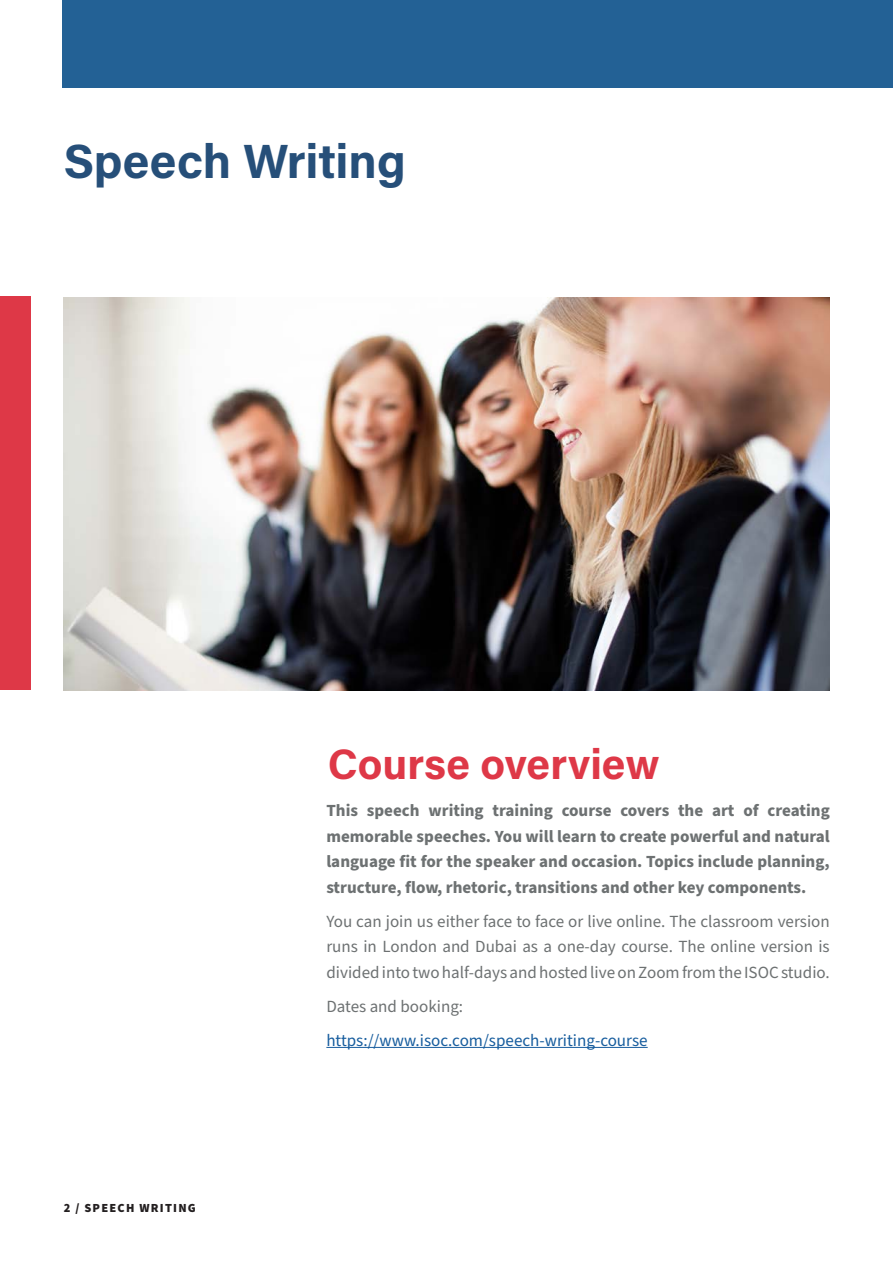
<style>
.page{position:relative;width:893px;height:1263px;background:#fff}
.page>*{position:absolute;margin:0;border:0;box-sizing:border-box;transform-origin:0 0}
.Titles{font:700 48px "Acumin Pro";color:#264f79}
.ISOC_H1_red{font:700 42.6px "Acumin Pro";color:#de3847}
.ISOC_large_body_text{font:700 17.1px/25.5px "Source Sans Pro";color:#6d7172;text-align:justify}
.ISOC_large_body_text-2{font:17.1px/25.5px "Source Sans Pro";color:#6d7172;text-align:justify}
.ISOC_large_body_text-3{font:17.1px "Source Sans Pro";color:#175d9e}
.t1{font:900 12.3px "Source Sans Pro";letter-spacing:.1em;color:#231f20}
</style>
<div class="page">
<div style="left:62px;top:0;width:831px;height:88px;background:#236195"></div>
<div style="left:0;top:296px;width:31px;height:394px;background:#de3847"></div>
<hr style="left:326px;top:1047px;width:322px;height:1px;background:#175d9e">
<img style="left:64px;top:298px;width:765px;height:393px">
<p class="Titles" style="left:64px;top:128px;width:343px">Speech Writing</p>
<p class="t1" style="left:64px;top:1199px;width:134px">2 / SPEECH WRITING</p>
<p class="ISOC_H1_red" style="left:328px;top:734px;width:333px">Course overview</p>
<p class="ISOC_large_body_text" style="left:326px;top:798px;width:505px">This speech writing training course covers the art of creating memorable speeches. You will learn to create powerful and natural language fit for the speaker and occasion. Topics include planning, structure, flow, rhetoric, transitions and other key components.</p>
<p class="ISOC_large_body_text-2" style="left:326px;top:909px;width:505px">You can join us either face to face or live online. The classroom version runs in London and Dubai as a one-day course. The online version is divided into two half-days and hosted live on Zoom from the ISOC studio.</p>
<p class="ISOC_large_body_text-2" style="left:326px;top:994px;width:138px">Dates and booking:</p>
<p class="ISOC_large_body_text-3" style="left:326px;top:1029px;width:323px">https://www.isoc.com/speech-writing-course</p>
</div>
